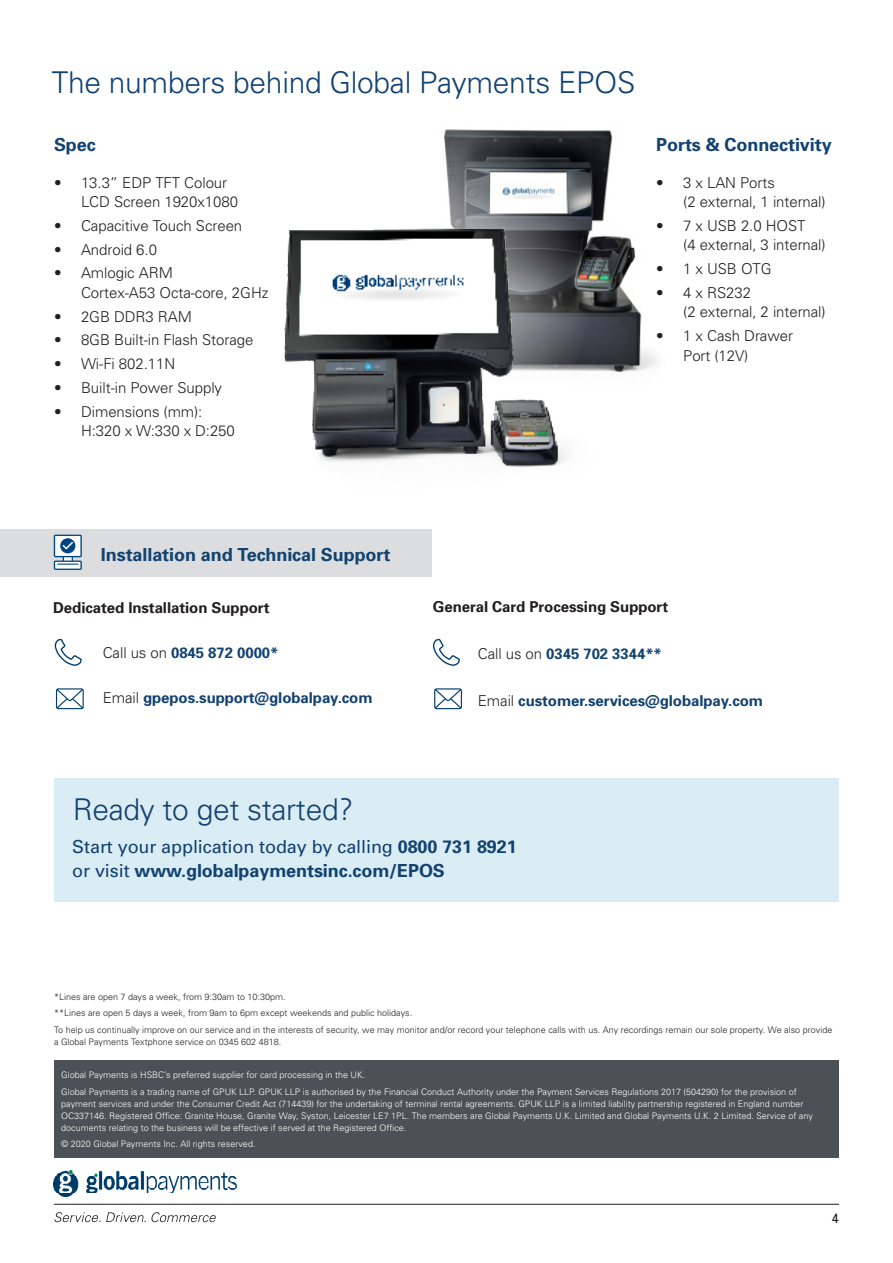
<style>
.page{position:relative;width:893px;height:1263px;background:#fff}
.page>*{position:absolute;margin:0;border:0;box-sizing:border-box;transform-origin:0 0}
.t1{font:300 30px "Univers";letter-spacing:-.01em;color:#124270}
.t2{font:18px/24px "Univers";letter-spacing:-.005em;color:#124270}
.t3{font:700 18px "Univers";letter-spacing:-.005em;color:#124270}
.t4{font:300 15px/19.5px "Univers";letter-spacing:-.005em;color:#231f20}
.t5{font:700 15px "Univers";letter-spacing:-.005em;color:#124270}
.t6{font:700 15px "Univers";letter-spacing:-.005em;color:#231f20}
.t7{font:13.5px "Univers";color:#231f20}
.t8{font:300 9px/12px "Univers";color:#fff}
.t9{font:300 9px/12px "Univers";color:#231f20}
.s1{font-weight:300;color:#231f20}
.s2{font-weight:700}
</style>
<div class="page">
<hr style="left:54px;top:1204px;width:785px;height:1px;background:#231f20">
<div style="left:54px;top:779px;width:784px;height:123px;background:#dbedf4"></div>
<img style="left:512px;top:130px;width:101px;height:8px">
<div style="left:187px;top:89px;width:404px;height:403px;background:#fff;border-radius:50%"></div>
<img style="left:284px;top:138px;width:373px;height:329px">
<img style="left:53px;top:1171px;width:184px;height:25px">
<svg style="left:54px;top:1212px;width:162px;height:10px"></svg>
<div style="left:54px;top:1060px;width:785px;height:98px;background:#4b5156"></div>
<div style="left:0;top:529px;width:431px;height:47px;background:#dcdddf"></div>
<svg style="left:54px;top:535px;width:28px;height:35px"></svg>
<svg style="left:55px;top:639px;width:27px;height:27px"></svg>
<svg style="left:56px;top:688px;width:28px;height:21px"></svg>
<svg style="left:433px;top:639px;width:27px;height:27px"></svg>
<svg style="left:434px;top:688px;width:28px;height:21px"></svg>
<p class="t1" style="left:52px;top:64px;width:585px">The numbers behind Global Payments EPOS</p>
<p class="t3" style="left:54px;top:133px;width:43px">Spec</p>
<p class="t4" style="left:81px;top:172px;width:158px;text-indent:-27px">• 13.3” EDP TFT Colour<br>LCD Screen 1920x1080</p>
<p class="t4" style="left:54px;top:215px;width:190px">• Capacitive Touch Screen</p>
<p class="t4" style="left:54px;top:239px;width:104px">• Android 6.0</p>
<p class="t4" style="left:81px;top:263px;width:189px;text-indent:-27px">• Amlogic ARM<br>Cortex-A53 Octa-core, 2GHz</p>
<p class="t4" style="left:54px;top:306px;width:139px">• 2GB DDR3 RAM</p>
<p class="t4" style="left:54px;top:330px;width:201px">• 8GB Built-in Flash Storage</p>
<p class="t4" style="left:54px;top:354px;width:123px">• Wi-Fi 802.11N</p>
<p class="t4" style="left:54px;top:377px;width:170px">• Built-in Power Supply</p>
<p class="t4" style="left:81px;top:401px;width:155px;text-indent:-27px">• Dimensions (mm):<br>H:320 x W:330 x D:250</p>
<p class="t3" style="left:656px;top:133px;width:177px">Ports &amp; Connectivity</p>
<p class="t4" style="left:683px;top:172px;width:144px;text-indent:-27px">• 3 x LAN Ports<br>(2 external, 1 internal)</p>
<p class="t4" style="left:683px;top:215px;width:144px;text-indent:-27px">• 7 x USB 2.0 HOST<br>(4 external, 3 internal)</p>
<p class="t4" style="left:656px;top:259px;width:117px">• 1 x USB OTG</p>
<p class="t4" style="left:683px;top:282px;width:144px;text-indent:-27px">• 4 x RS232<br>(2 external, 2 internal)</p>
<p class="t4" style="left:683px;top:326px;width:111px;text-indent:-27px">• 1 x Cash Drawer<br>Port (12V)</p>
<p class="t3" style="left:101px;top:543px;width:291px">Installation and Technical Support</p>
<p class="t6" style="left:53px;top:598px;width:218px">Dedicated Installation Support</p>
<p class="t5" style="left:103px;top:643px;width:177px"><span class="s1">Call us on</span> 0845 872 0000*</p>
<p class="t5" style="left:103px;top:688px;width:271px"><span class="s1">Email</span> gpepos.support@globalpay.com</p>
<p class="t6" style="left:433px;top:597px;width:237px">General Card Processing Support</p>
<p class="t5" style="left:478px;top:644px;width:186px"><span class="s1">Call us on</span> 0345 702 3344**</p>
<p class="t5" style="left:478px;top:691px;width:287px"><span class="s1">Email</span> customer.services@globalpay.com</p>
<p class="t1" style="left:73px;top:792px;width:282px">Ready to get started?</p>
<p class="t2" style="left:72px;top:834px;width:446px">Start your application today by calling <span class="s2">0800 731 8921 </span>or visit <span class="s2">www.globalpaymentsinc.com/EPOS</span></p>
<p class="t9" style="left:54px;top:991px;width:233px">*Lines are open 7 days a week, from 9:30am to 10:30pm.</p>
<p class="t9" style="left:54px;top:1007px;width:360px">**Lines are open 5 days a week, from 9am to 6pm except weekends and public holidays.</p>
<p class="t9" style="left:54px;top:1023px;width:780px">To help us continually improve on our service and in the interests of security, we may monitor and/or record your telephone calls with us. Any recordings remain our sole property. We also provide a Global Payments Textphone service on 0345 602 4818.</p>
<p class="t8" style="left:61px;top:1069px;width:305px">Global Payments is HSBC’s preferred supplier for card processing in the UK.</p>
<p class="t8" style="left:61px;top:1085px;width:753px">Global Payments is a trading name of GPUK LLP. GPUK LLP is authorised by the Financial Conduct Authority under the Payment Services Regulations 2017 (504290) for the provision of payment services and under the Consumer Credit Act (714439) for the undertaking of terminal rental agreements. GPUK LLP is a limited liability partnership registered in England number OC337146. Registered Office: Granite House, Granite Way, Syston, Leicester LE7 1PL. The members are Global Payments U.K. Limited and Global Payments U.K. 2 Limited. Service of any documents relating to the business will be effective if served at the Registered Office.</p>
<p class="t8" style="left:61px;top:1137px;width:196px">© 2020 Global Payments Inc. All rights reserved.</p>
<p class="t7" style="left:831px;top:1209px;width:9px">4</p>
</div>
